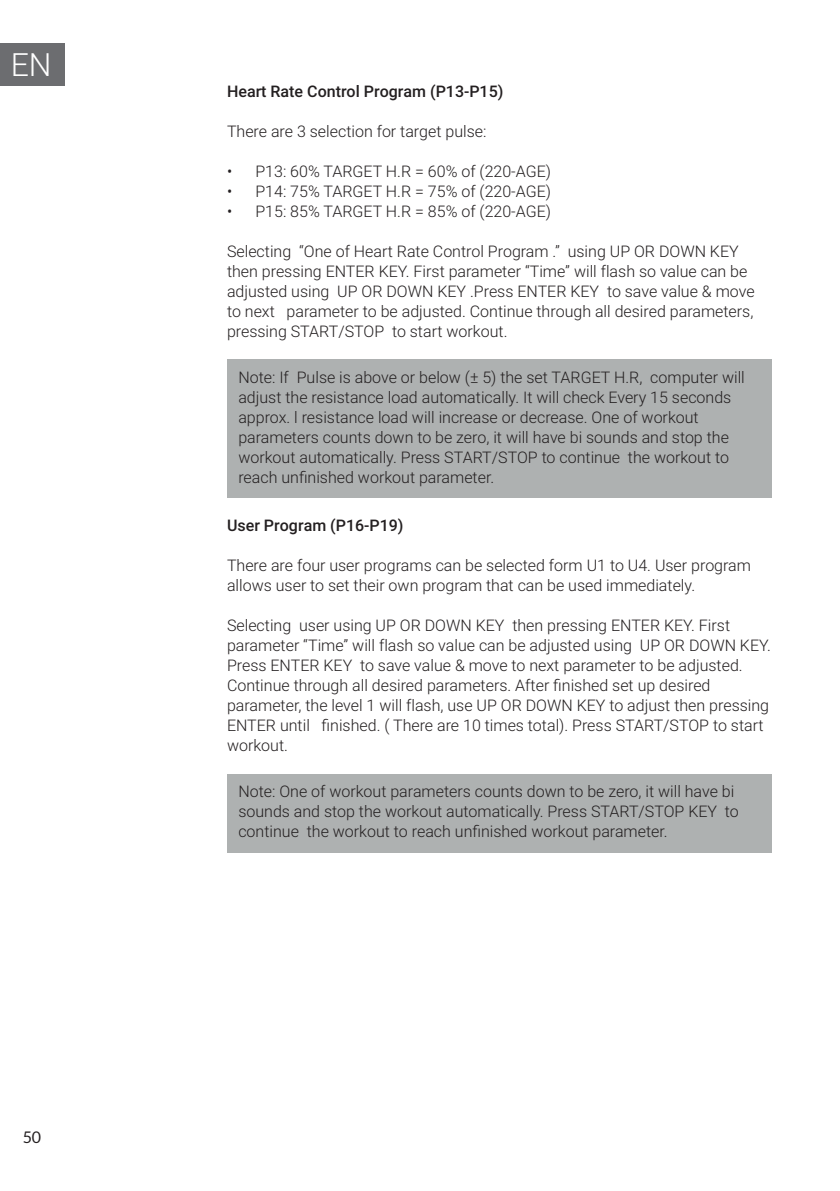
<style>
.page{position:relative;width:840px;height:1191px;background:#fff}
.page>*{position:absolute;margin:0;border:0;box-sizing:border-box;transform-origin:0 0}
.t1{font:300 32px "Roboto";color:#fff}
.t2{font:300 16px/20px "Roboto";color:#231f20}
.t3{font:500 16px "Roboto";color:#231f20}
.t4{font:16px "Lato";color:#231f20}
</style>
<div class="page">
<div style="left:0;top:43px;width:65px;height:42px;background:#6c6d70"></div>
<div style="left:227px;top:359px;width:544px;height:139px;background:#aeb1b1"></div>
<div style="left:227px;top:773px;width:544px;height:79px;background:#aeb1b1"></div>
<h1 class="t1" style="left:11px;top:42px;width:42px">EN</h1>
<p class="t4" style="left:23px;top:1128px;width:20px">50</p>
<p class="t3" style="left:227px;top:80px;width:278px">Heart Rate Control Program (P13-P15)</p>
<p class="t2" style="left:227px;top:121px;width:261px">There are 3 selection for target pulse:</p>
<p class="t2" style="left:227px;top:161px;width:325px">• P13: 60% TARGET H.R = 60% of (220-AGE)</p>
<p class="t2" style="left:227px;top:181px;width:325px">• P14: 75% TARGET H.R = 75% of (220-AGE)</p>
<p class="t2" style="left:227px;top:201px;width:325px">• P15: 85% TARGET H.R = 85% of (220-AGE)</p>
<p class="t2" style="left:227px;top:241px;width:529px">Selecting “One of Heart Rate Control Program .” using UP OR DOWN KEY then pressing ENTER KEY. First parameter “Time” will flash so value can be adjusted using UP OR DOWN KEY .Press ENTER KEY to save value &amp; move to next parameter to be adjusted. Continue through all desired parameters, pressing START/STOP to start workout.</p>
<p class="t2" style="left:238px;top:366px;width:507px">Note: If Pulse is above or below (± 5) the set TARGET H.R, computer will adjust the resistance load automatically. It will check Every 15 seconds approx. l resistance load will increase or decrease. One of workout parameters counts down to be zero, it will have bi sounds and stop the workout automatically. Press START/STOP to continue the workout to reach unfinished workout parameter.</p>
<p class="t3" style="left:227px;top:514px;width:178px">User Program (P16-P19)</p>
<p class="t2" style="left:227px;top:555px;width:525px">There are four user programs can be selected form U1 to U4. User program allows user to set their own program that can be used immediately.</p>
<p class="t2" style="left:227px;top:615px;width:545px">Selecting user using UP OR DOWN KEY then pressing ENTER KEY. First parameter “Time” will flash so value can be adjusted using UP OR DOWN KEY.<br>Press ENTER KEY to save value &amp; move to next parameter to be adjusted.<br>Continue through all desired parameters. After finished set up desired parameter, the level 1 will flash, use UP OR DOWN KEY to adjust then pressing ENTER until finished. ( There are 10 times total). Press START/STOP to start workout.</p>
<p class="t2" style="left:238px;top:780px;width:501px">Note: One of workout parameters counts down to be zero, it will have bi sounds and stop the workout automatically. Press START/STOP KEY to continue the workout to reach unfinished workout parameter.</p>
</div>
